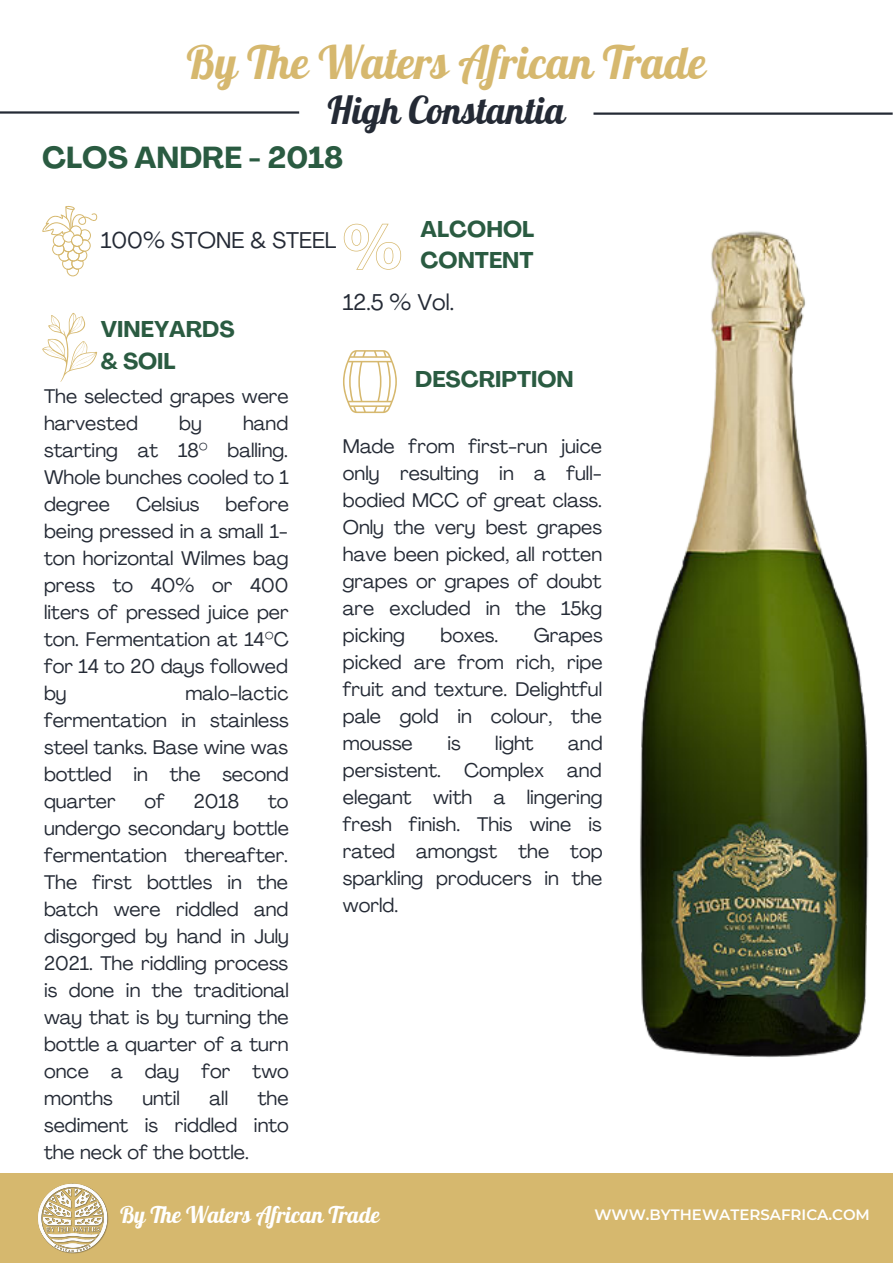
<style>
.page{position:relative;width:893px;height:1264px;background:#fff}
.page>*{position:absolute;margin:0;border:0;box-sizing:border-box;transform-origin:0 0}
.t1{font:45px "Lobster";color:#d6b86e}
.t2{font:37.5px "Lobster";color:#242a35}
.t3{font:700 30px "Agrandir";color:#2a5b41}
.t4{font:700 22.5px "Agrandir";color:#2a5b41}
.t5{font:22.5px "Agrandir";color:#242a35}
.t6{font:22.5px "Lobster";color:#fff}
.t7{font:19.5px/27px "Agrandir";color:#242a35;text-align:justify}
.t8{font:600 15px "Montserrat";color:#fff}
</style>
<div class="page">
<svg style="left:42px;top:206px;width:55px;height:70px"></svg>
<svg style="left:42px;top:312px;width:55px;height:70px"></svg>
<div style="left:0;top:1173px;width:892px;height:89px;background:#d6b86e"></div>
<img style="left:38px;top:1183px;width:71px;height:71px">
<svg style="left:344px;top:224px;width:57px;height:46px"></svg>
<hr style="left:0;top:111px;width:299px;height:3px;background:#242a35">
<svg style="left:343px;top:350px;width:54px;height:63px"></svg>
<hr style="left:593px;top:112px;width:299px;height:3px;background:#242a35">
<img style="left:640px;top:231px;width:229px;height:826px">
<p class="t1" style="left:186px;top:34px;width:521px">By The Waters African Trade</p>
<p class="t2" style="left:327px;top:86px;width:239px">High Constantia</p>
<p class="t3" style="left:42px;top:145px;width:303px">CLOS ANDRE - 2018</p>
<p class="t5" style="left:101px;top:231px;width:237px">100% STONE &amp; STEEL</p>
<p class="t4" style="left:420px;top:220px;width:115px">ALCOHOL</p>
<p class="t4" style="left:420px;top:251px;width:114px">CONTENT</p>
<p class="t4" style="left:101px;top:320px;width:135px">VINEYARDS</p>
<p class="t4" style="left:101px;top:351px;width:76px">&amp; SOIL</p>
<p class="t7" style="left:44px;top:384px;width:246px">The selected grapes were harvested</p>
<p class="t7" style="left:44px;top:411px;width:246px;text-indent:199px">hand starting at 18° balling.<br>Whole bunches cooled to 1 degree</p>
<p class="t7" style="left:179px;top:411px;width:24px">by</p>
<p class="t7" style="left:44px;top:492px;width:246px;text-indent:181px">before being pressed in a small 1- ton horizontal Wilmes bag press to 40% or 400 liters of pressed juice per ton. Fermentation at 14°C for 14 to 20 days followed by</p>
<p class="t7" style="left:136px;top:492px;width:65px">Celsius</p>
<p class="t7" style="left:44px;top:681px;width:246px;text-indent:141px">malo-lactic fermentation in stainless steel tanks. Base wine was bottled in the second quarter</p>
<p class="t7" style="left:144px;top:789px;width:22px">of</p>
<p class="t7" style="left:194px;top:789px;width:47px">2018</p>
<p class="t7" style="left:44px;top:789px;width:246px;text-indent:224px">to undergo secondary bottle fermentation thereafter.<br>The first bottles in the batch were riddled and disgorged by hand in July 2021. The riddling process is done in the traditional way that is by turning the bottle a quarter of a turn once a day for two months</p>
<p class="t7" style="left:44px;top:1086px;width:246px;text-indent:214px">the sediment is riddled into the neck of the bottle.</p>
<p class="t7" style="left:142px;top:1086px;width:39px">until</p>
<p class="t7" style="left:209px;top:1086px;width:20px">all</p>
<p class="t5" style="left:343px;top:293px;width:113px">12.5 % Vol.</p>
<p class="t4" style="left:415px;top:370px;width:160px">DESCRIPTION</p>
<p class="t7" style="left:343px;top:434px;width:261px">Made from first-run juice only resulting in a full&shy;bodied MCC of great class.<br>Only the very best grapes have been picked, all rotten grapes or grapes of doubt are excluded in the 15kg picking</p>
<p class="t7" style="left:440px;top:623px;width:59px">boxes.</p>
<p class="t7" style="left:343px;top:623px;width:261px;text-indent:191px">Grapes picked are from rich, ripe fruit and texture. Delightful pale gold in colour, the mousse</p>
<p class="t7" style="left:343px;top:731px;width:261px;text-indent:225px">and persistent. Complex and elegant with a lingering fresh finish. This wine is rated amongst the top sparkling producers in the world.</p>
<p class="t7" style="left:447px;top:731px;width:15px">is</p>
<p class="t7" style="left:495px;top:731px;width:40px">light</p>
<p class="t6" style="left:120px;top:1200px;width:261px">By The Waters African Trade</p>
<p class="t8" style="left:594px;top:1204px;width:277px">WWW.BYTHEWATERSAFRICA.COM</p>
</div>
